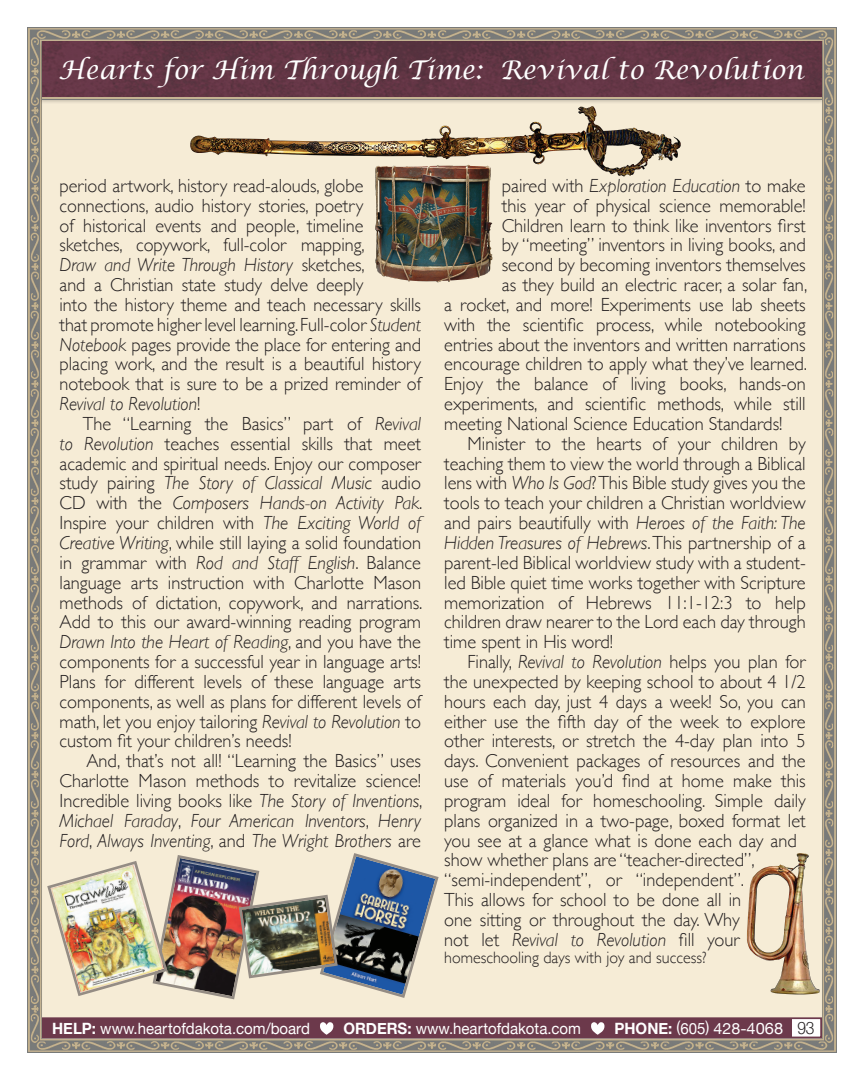
<style>
.page{position:relative;width:864px;height:1080px;background:#fff}
.page>*{position:absolute;margin:0;border:0;box-sizing:border-box;transform-origin:0 0}
.t1{font:italic 25.8px "Lucida Calligraphy";letter-spacing:.01em;color:#fff}
.t2{font:300 18.9px/19.8px "Gill Sans";color:#231f20;text-align:justify}
.t3{font:300 18.9px/19.8px "Gill Sans";color:#231f20;scale:.96 1}
.t4{font:italic 300 18.9px "Gill Sans";color:#231f20}
.t5{font:300 17.25px "Helvetica Neue";color:#231f20;scale:.9 1}
.t6{font:300 16.5px "Gill Sans";color:#231f20}
.t7{font:15.6px "Helvetica Neue";color:#fff;scale:.96 1}
.s1{font-style:italic}
.s2{font-style:normal}
.s3{font-weight:700}
.s4{font-size:15.9px}
</style>
<div class="page">
<img style="left:27px;top:27px;width:810px;height:1026px">
<div style="left:42px;top:1017px;width:780px;height:21px;background:#fff;border:2px solid #6c394b"></div>
<div style="left:43px;top:1018px;width:749px;height:19px;background:#6c394b"></div>
<svg style="left:320px;top:1022px;width:14px;height:13px"></svg>
<svg style="left:591px;top:1022px;width:14px;height:13px"></svg>
<div style="left:39px;top:42px;width:786px;height:62px;background:#231f20;opacity:.25"></div>
<img style="left:42px;top:42px;width:780px;height:55px">
<hr style="left:42px;top:97px;width:780px;height:2px;background:#c5b392">
<hr style="left:42px;top:99px;width:780px;height:1px;background:#797a79">
<img style="left:214px;top:106px;width:377px;height:35px">
<img style="left:375px;top:165px;width:93px;height:66px">
<img style="left:747px;top:853px;width:73px;height:142px">
<img style="left:46px;top:851px;width:394px;height:150px">
<p class="t1" style="left:58px;top:54px;width:747px">Hearts for Him Through Time: Revival to Revolution</p>
<p class="t3" style="left:60px;top:175px;width:378px">period artwork, history read-alouds, globe connections, audio history stories, poetry<br>of historical events and people, timeline sketches, copywork, full-color mapping,<br><span class="s1">Draw and Write Through History</span> sketches,<br>and a Christian state study delve deeply<br>into the history theme and teach necessary skills that promote higher level learning. Full-color <span class="s1">Student Notebook</span> pages provide the place for entering and placing work, and the result is a beautiful history notebook that is sure to be a prized reminder of <span class="s1">Revival to Revolution</span>!</p>
<p class="t2" style="left:60px;top:413px;width:365px;text-indent:23px">The “Learning the Basics” part of <span class="s1">Revival to Revolution</span> teaches essential skills that meet academic and spiritual needs. Enjoy our composer study pairing <span class="s1">The Story of Classical Music</span> audio CD with the <span class="s1">Composers Hands-on Activity Pak</span>.<br>Inspire your children with <span class="s1">The Exciting World of Creative Writing</span>, while still laying a solid foundation in grammar with <span class="s1">Rod and Staff English</span>. Balance language arts instruction with Charlotte Mason methods of dictation, copywork, and narrations.<br>Add to this our award-winning reading program <span class="s1">Drawn Into the Heart of Reading</span>, and you have the components for a successful year in language arts!<br>Plans for different levels of these language arts components, as well as plans for different levels of math, let you enjoy tailoring <span class="s1">Revival to Revolution</span> to custom fit your children’s needs!</p>
<p class="t2" style="left:60px;top:750px;width:364px;text-indent:27px">And, that’s not all! “Learning the Basics” uses Charlotte Mason methods to revitalize science!<br>Incredible living books like <span class="s1">The Story of Inventions</span>, <span class="s1">Michael Faraday</span>, <span class="s1">Four American Inventors</span>, <span class="s1">Henry Ford</span>, <span class="s1">Always Inventing</span>, and <span class="s1">The Wright Brothers</span> are</p>
<p class="t4" style="left:502px;top:175px;width:305px"><span class="s2">paired with</span> Exploration Education <span class="s2">to make</span></p>
<p class="t2" style="left:502px;top:195px;width:305px">this year of physical science memorable!</p>
<p class="t2" style="left:502px;top:215px;width:305px">Children learn to think like inventors first</p>
<p class="t2" style="left:502px;top:234px;width:305px">by “meeting” inventors in living books, and</p>
<p class="t2" style="left:502px;top:254px;width:305px">second by becoming inventors themselves</p>
<p class="t2" style="left:502px;top:274px;width:307px">as they build an electric racer, a solar fan,</p>
<p class="t2" style="left:444px;top:294px;width:363px">a rocket, and more! Experiments use lab sheets</p>
<p class="t2" style="left:444px;top:314px;width:363px">with the scientific process, while notebooking</p>
<p class="t2" style="left:444px;top:334px;width:363px">entries about the inventors and written narrations</p>
<p class="t2" style="left:444px;top:353px;width:365px">encourage children to apply what they’ve learned.</p>
<p class="t2" style="left:444px;top:373px;width:363px">Enjoy the balance of living books, hands-on</p>
<p class="t2" style="left:444px;top:393px;width:363px">experiments, and scientific methods, while still</p>
<p class="t2" style="left:444px;top:413px;width:340px">meeting National Science Education Standards!</p>
<p class="t2" style="left:444px;top:433px;width:363px;text-indent:23px">Minister to the hearts of your children by teaching them to view the world through a Biblical lens with <span class="s1">Who Is God</span>? This Bible study gives you the tools to teach your children a Christian worldview and pairs beautifully with <span class="s1">Heroes of the Faith: The Hidden Treasures of Hebrews</span>. This partnership of a parent-led Biblical worldview study with a student&shy;led Bible quiet time works together with Scripture memorization of Hebrews 11:1-12:3 to help children draw nearer to the Lord each day through time spent in His word!</p>
<p class="t2" style="left:444px;top:651px;width:363px;text-align:left;text-indent:23px">Finally, <span class="s1">Revival to Revolution</span> helps you plan for the unexpected by keeping school to about 4 1/2 hours each day, just 4 days a week! So, you can either use the fifth day of the week to explore other interests, or stretch the 4-day plan into 5 days. Convenient packages of resources and the use of materials you’d find at home make this program ideal for homeschooling. Simple daily plans organized in a two-page, boxed format let you see at a glance what is done each day and show whether plans are “teacher-directed”, “semi-independent”, or “independent”.<br>This allows for school to be done all in<br>one sitting or throughout the day. Why<br>not let <span class="s1">Revival to Revolution</span> fill your</p>
<p class="t6" style="left:444px;top:945px;width:264px">homeschooling days with joy and success?</p>
<p class="t7" style="left:52px;top:1019px;width:270px"><span class="s3">HELP:</span> www.heartofdakota.com/board</p>
<p class="t7" style="left:343px;top:1019px;width:249px"><span class="s3">ORDERS:</span> www.heartofdakota.com</p>
<p class="t7" style="left:614px;top:1019px;width:177px"><span class="s3">PHONE:</span> (605) 428-<span class="s4">4068</span></p>
<p class="t5" style="left:797px;top:1017px;width:21px">93</p>
</div>
